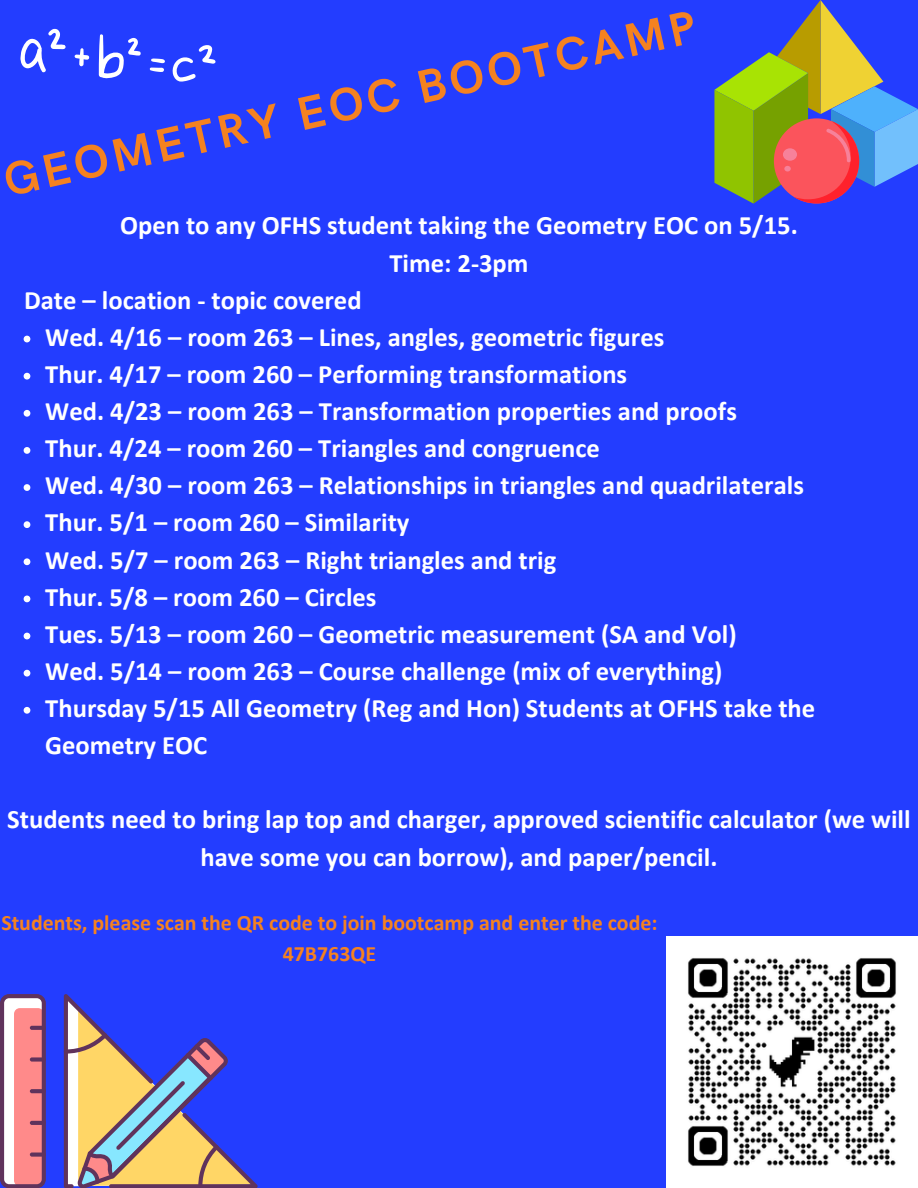
<style>
.page{position:relative;width:918px;height:1188px;background:#233dff}
.page>*{position:absolute;margin:0;border:0;box-sizing:border-box;transform-origin:0 0}
.t1{font:700 46.95px "HK Grotesk";color:#f58220}
.t2{font:700 26.55px/37.2px "Calibri";color:#fff}
.t3{font:700 21.9px/30.3px "Calibri";color:#f58220;text-align:center}
</style>
<div class="page">
<svg style="left:714px;top:0;width:204px;height:204px"></svg>
<svg style="left:20px;top:28px;width:196px;height:54px"></svg>
<svg style="left:0;top:994px;width:46px;height:194px"></svg>
<svg style="left:30px;top:1026px;width:16px;height:4px"></svg>
<div style="left:30px;top:1057px;width:16px;height:5px;background:#60335c;border-radius:2px"></div>
<svg style="left:30px;top:1089px;width:16px;height:4px"></svg>
<hr style="left:30px;top:1121px;width:16px;height:4px;background:#60335c;border-radius:2px">
<svg style="left:30px;top:1153px;width:16px;height:4px"></svg>
<svg style="left:64px;top:994px;width:194px;height:194px"></svg>
<svg style="left:24px;top:336px;width:6px;height:6px"></svg>
<svg style="left:24px;top:373px;width:6px;height:7px"></svg>
<svg style="left:24px;top:410px;width:6px;height:7px"></svg>
<svg style="left:24px;top:447px;width:6px;height:7px"></svg>
<svg style="left:24px;top:484px;width:6px;height:7px"></svg>
<svg style="left:24px;top:521px;width:6px;height:7px"></svg>
<svg style="left:24px;top:558px;width:6px;height:7px"></svg>
<svg style="left:24px;top:596px;width:6px;height:6px"></svg>
<svg style="left:24px;top:633px;width:6px;height:6px"></svg>
<svg style="left:24px;top:670px;width:6px;height:7px"></svg>
<svg style="left:24px;top:707px;width:6px;height:7px"></svg>
<img style="left:667px;top:937px;width:251px;height:251px">
<p class="t1" style="left:-1px;top:157px;width:709px;rotate:-13deg">GEOMETRY EOC BOOTCAMP</p>
<h1 class="t2" style="left:120px;top:209px;width:679px">Open to any OFHS student taking the Geometry EOC on 5/15.</h1>
<h1 class="t2" style="left:389px;top:246px;width:141px">Time: 2-3pm</h1>
<h1 class="t2" style="left:24px;top:283px;width:339px">Date – location - topic covered</h1>
<p class="t2" style="left:45px;top:321px;width:621px">Wed. 4/16 – room 263 – Lines, angles, geometric figures</p>
<p class="t2" style="left:45px;top:358px;width:583px">Thur. 4/17 – room 260 – Performing transformations</p>
<h2 class="t2" style="left:45px;top:395px;width:693px">Wed. 4/23 – room 263 – Transformation properties and proofs</h2>
<p class="t2" style="left:45px;top:432px;width:556px">Thur. 4/24 – room 260 – Triangles and congruence</p>
<p class="t2" style="left:45px;top:469px;width:760px">Wed. 4/30 – room 263 – Relationships in triangles and quadrilaterals</p>
<p class="t2" style="left:45px;top:506px;width:366px">Thur. 5/1 – room 260 – Similarity</p>
<p class="t2" style="left:45px;top:543px;width:513px">Wed. 5/7 – room 263 – Right triangles and trig</p>
<p class="t2" style="left:45px;top:580px;width:333px">Thur. 5/8 – room 260 – Circles</p>
<p class="t2" style="left:45px;top:618px;width:693px">Tues. 5/13 – room 260 – Geometric measurement (SA and Vol)</p>
<p class="t2" style="left:45px;top:655px;width:679px">Wed. 5/14 – room 263 – Course challenge (mix of everything)</p>
<p class="t2" style="left:45px;top:692px;width:772px">Thursday 5/15 All Geometry (Reg and Hon) Students at OFHS take the<br>Geometry EOC</p>
<p class="t2" style="left:7px;top:803px;width:905px;text-align:center">Students need to bring lap top and charger, approved scientific calculator (we will have some you can borrow), and paper/pencil.</p>
<p class="t3" style="left:1px;top:910px;width:658px">Students, please scan the QR code to join bootcamp and enter the code:<br>47B763QE</p>
</div>
